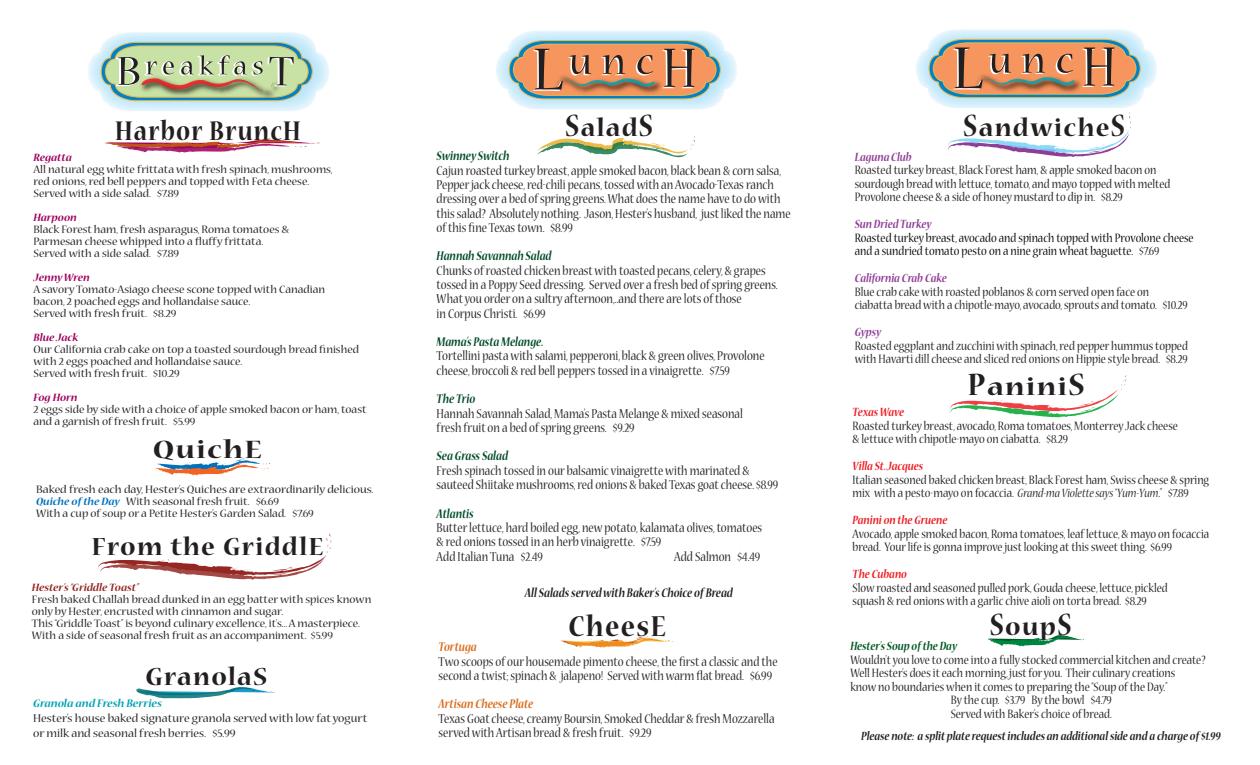
<style>
.page{position:relative;width:1260px;height:765px;background:#fff}
.page>*{position:absolute;margin:0;border:0;box-sizing:border-box;transform-origin:0 0}
.t1{font:700 32px "Nueva Std";letter-spacing:.05em;color:#231f20;scale:.89 1}
.t2{font:700 30px "Nueva Std";letter-spacing:.05em;color:#231f20;scale:.83 1}
.t3{font:700 27.88px "Nueva Std";letter-spacing:.05em;color:#231f20;scale:1.15 1}
.t4{font:700 27.5px "Nueva Std";letter-spacing:.05em;color:#231f20}
.t5{font:700 27.5px "Nueva Std";letter-spacing:.05em;color:#231f20;scale:1.15 1}
.t6{font:14.25px/14.2px "Nueva Std";color:#231f20;scale:.81 1}
.t7{font:italic 700 14.25px "Nueva Std";color:#004b28;scale:.81 1}
.t8{font:italic 700 14.25px "Nueva Std";color:#231f20;scale:.81 1}
.t9{font:italic 700 14.25px "Nueva Std";color:#d96c1b;scale:.81 1}
.t10{font:13.5px/13.5px "Nueva Std";color:#231f20;scale:.83 1}
.t11{font:13.5px/13.5px "Nueva Std";color:#050504;scale:.83 1}
.t12{font:italic 700 13.5px "Nueva Std";color:#231f20;scale:.83 1}
.t13{font:italic 700 13.5px "Nueva Std";color:#ee1d23;scale:.83 1}
.t14{font:italic 700 13.5px "Nueva Std";color:#8f3e97;scale:.83 1}
.t15{font:italic 700 13.5px "Nueva Std";color:#005824;scale:.83 1}
.t16{font:12.5px/15px "Nueva Std";color:#231f20}
.t17{font:italic 700 12.5px "Nueva Std";color:#00a3b3}
.t18{font:12px/12px "Nueva Std";color:#231f20}
.t19{font:12px/12px "Nueva Std";color:#231f20;scale:1.04 1}
.t20{font:italic 700 12px "Nueva Std";color:#9e015e}
.t21{font:italic 700 12px "Nueva Std";color:#942723}
.s1{font-weight:700;font-style:italic;color:#0072bc}
.s2{font-size:34.38px}
.s3{color:#231f20}
.s4{font-style:italic}
</style>
<div class="page">
<svg style="left:950px;top:375px;width:177px;height:42px"></svg>
<svg style="left:987px;top:633px;width:97px;height:14px"></svg>
<svg style="left:496px;top:31px;width:241px;height:79px;background:#c9b4a3"></svg>
<svg style="left:537px;top:136px;width:158px;height:21px"></svg>
<svg style="left:104px;top:138px;width:216px;height:15px"></svg>
<svg style="left:560px;top:636px;width:113px;height:12px"></svg>
<svg style="left:98px;top:533px;width:234px;height:47px"></svg>
<svg style="left:88px;top:32px;width:241px;height:79px;background:#bcd1bd"></svg>
<svg style="left:916px;top:29px;width:241px;height:128px"></svg>
<svg style="left:155px;top:458px;width:116px;height:17px"></svg>
<svg style="left:136px;top:687px;width:139px;height:11px"></svg>
<h2 class="t2" style="left:115px;top:117px;width:225px">Harbor BruncH</h2>
<p class="t20" style="left:34px;top:152px;width:40px">Regatta</p>
<p class="t18" style="left:34px;top:164px;width:301px">All natural egg white frittata with fresh spinach, mushrooms, red onions, red bell peppers and topped with Feta cheese.<br>Served with a side salad. $7.89</p>
<p class="t20" style="left:34px;top:212px;width:45px">Harpoon</p>
<p class="t18" style="left:34px;top:224px;width:257px">Black Forest ham, fresh asparagus, Roma tomatoes &amp;<br>Parmesan cheese whipped into a fluffy frittata.<br>Served with a side salad. $7.89</p>
<p class="t20" style="left:34px;top:272px;width:58px">Jenny Wren</p>
<p class="t18" style="left:34px;top:284px;width:293px">A savory Tomato-Asiago cheese scone topped with Canadian bacon, 2 poached eggs and hollandaise sauce.<br>Served with fresh fruit. $8.29</p>
<p class="t20" style="left:34px;top:332px;width:46px">Blue Jack</p>
<p class="t18" style="left:34px;top:344px;width:327px">Our California crab cake on top a toasted sourdough bread finished with 2 eggs poached and hollandaise sauce.<br>Served with fresh fruit. $10.29</p>
<p class="t20" style="left:34px;top:392px;width:45px">Fog Horn</p>
<p class="t18" style="left:34px;top:404px;width:335px">2 eggs side by side with a choice of apple smoked bacon or ham, toast and a garnish of fresh fruit. $5.99</p>
<h3 class="t3" style="left:153px;top:437px;width:96px">QuichE</h3>
<p class="t19" style="left:36px;top:484px;width:326px">Baked fresh each day, Hester’s Quiches are extraordinarily delicious.<br><span class="s1">Quiche of the Day</span> With seasonal fresh fruit. $6.69<br>With a cup of soup or a Petite Hester’s Garden Salad. $7.69</p>
<h3 class="t4" style="left:92px;top:534px;width:233px">From the GriddlE</h3>
<p class="t21" style="left:32px;top:582px;width:109px">Hester’s “Griddle Toast”</p>
<p class="t18" style="left:32px;top:594px;width:341px">Fresh baked Challah bread dunked in an egg batter with spices known only by Hester, encrusted with cinnamon and sugar.<br>This “Griddle Toast” is beyond culinary excellence, it's... A masterpiece.<br>With a side of seasonal fresh fruit as an accompaniment. $5.99</p>
<h3 class="t4" style="left:146px;top:664px;width:123px">GranolaS</h3>
<p class="t17" style="left:33px;top:698px;width:130px">Granola and Fresh Berries</p>
<p class="t16" style="left:33px;top:712px;width:336px">Hester’s house baked signature granola served with low fat yogurt or milk and seasonal fresh berries. $5.99</p>
<h3 class="t4" style="left:565px;top:115px;width:89px"><span class="s2">S</span>alad<span class="s2">S</span></h3>
<p class="t7" style="left:437px;top:150px;width:92px">Swinney Switch</p>
<p class="t6" style="left:437px;top:164px;width:439px">Cajun roasted turkey breast, apple smoked bacon, black bean &amp; corn salsa, Pepper jack cheese, red-chili pecans, tossed with an Avocado-Texas ranch dressing over a bed of spring greens. What does the name have to do with this salad? Absolutely nothing. Jason, Hester’s husband, just liked the name of this fine Texas town. $8.99</p>
<p class="t7" style="left:437px;top:250px;width:143px">Hannah Savannah Salad</p>
<p class="t6" style="left:437px;top:264px;width:423px">Chunks of roasted chicken breast with toasted pecans, celery, &amp; grapes tossed in a Poppy Seed dressing. Served over a fresh bed of spring greens.<br>What you order on a sultry afternoon,..and there are lots of those<br>in Corpus Christi. $6.99</p>
<p class="t7" style="left:437px;top:335px;width:133px">Mama’s Pasta Melange.</p>
<p class="t6" style="left:437px;top:350px;width:406px">Tortellini pasta with salami, pepperoni, black &amp; green olives, Provolone cheese, broccoli &amp; red bell peppers tossed in a vinaigrette. $7.59</p>
<p class="t7" style="left:437px;top:393px;width:49px">The Trio</p>
<p class="t6" style="left:437px;top:407px;width:380px">Hannah Savannah Salad, Mama’s Pasta Melange &amp; mixed seasonal fresh fruit on a bed of spring greens. $9.29</p>
<p class="t7" style="left:437px;top:450px;width:90px">Sea Grass Salad</p>
<p class="t6" style="left:437px;top:464px;width:423px">Fresh spinach tossed in our balsamic vinaigrette with marinated &amp; sauteed Shiitake mushrooms, red onions &amp; baked Texas goat cheese. $8.99</p>
<p class="t7" style="left:437px;top:507px;width:47px">Atlantis</p>
<p class="t6" style="left:437px;top:521px;width:404px">Butter lettuce, hard boiled egg, new potato, kalamata olives, tomatoes &amp; red onions tossed in an herb vinaigrette. $7.59<br>Add Italian Tuna $2.49</p>
<p class="t6" style="left:674px;top:550px;width:108px">Add Salmon $4.49</p>
<p class="t8" style="left:525px;top:586px;width:258px">All Salads served with Baker’s Choice of Bread</p>
<h1 class="t1" style="left:569px;top:611px;width:111px">CheesE</h1>
<p class="t9" style="left:439px;top:641px;width:49px">Tortuga</p>
<p class="t6" style="left:439px;top:655px;width:420px">Two scoops of our housemade pimento cheese, the first a classic and the second a twist; spinach &amp; jalapeno! Served with warm flat bread. $6.99</p>
<p class="t9" style="left:439px;top:698px;width:118px">Artisan Cheese Plate</p>
<p class="t6" style="left:439px;top:712px;width:416px">Texas Goat cheese, creamy Boursin, Smoked Cheddar &amp; fresh Mozzarella served with Artisan bread &amp; fresh fruit. $9.29</p>
<h3 class="t4" style="left:963px;top:115px;width:163px"><span class="s2">S</span>andwiche<span class="s2">S</span></h3>
<p class="t14" style="left:855px;top:151px;width:70px">Laguna Club</p>
<p class="t10" style="left:855px;top:164px;width:382px">Roasted turkey breast, Black Forest ham, &amp; apple smoked bacon on sourdough bread with lettuce, tomato, and mayo topped with melted<br>Provolone cheese &amp; a side of honey mustard to dip in. $8.29</p>
<p class="t14" style="left:855px;top:218px;width:94px">Sun Dried Turkey</p>
<p class="t11" style="left:855px;top:232px;width:410px">Roasted turkey breast, avocado and spinach topped with Provolone cheese and a sundried tomato pesto on a nine grain wheat baguette. <span class="s3">$7.69</span></p>
<p class="t14" style="left:855px;top:272px;width:112px">California Crab Cake</p>
<p class="t10" style="left:855px;top:286px;width:403px">Blue crab cake with roasted poblanos &amp; corn served open face on ciabatta bread with a chipotle-mayo, avocado, sprouts and tomato. $10.29</p>
<p class="t14" style="left:855px;top:326px;width:34px">Gypsy</p>
<p class="t10" style="left:855px;top:340px;width:403px">Roasted eggplant and zucchini with spinach, red pepper hummus topped with Havarti dill cheese and sliced red onions on Hippie style bread. $8.29</p>
<h3 class="t5" style="left:968px;top:374px;width:103px"><span class="s2">P</span>anini<span class="s2">S</span></h3>
<p class="t13" style="left:853px;top:406px;width:64px">Texas Wave</p>
<p class="t10" style="left:853px;top:419px;width:393px">Roasted turkey breast, avocado, Roma tomatoes, Monterrey Jack cheese &amp; lettuce with chipotle-mayo on ciabatta. $8.29</p>
<p class="t13" style="left:853px;top:460px;width:87px">Villa St. Jacques</p>
<p class="t10" style="left:853px;top:473px;width:431px">Italian seasoned baked chicken breast, Black Forest ham, Swiss cheese &amp; spring mix with a pesto-mayo on focaccia. <span class="s4">Grand-ma Violette says “Yum-Yum</span>.” $7.89</p>
<p class="t13" style="left:853px;top:514px;width:116px">Panini on the Gruene</p>
<p class="t10" style="left:853px;top:527px;width:431px">Avocado, apple smoked bacon, Roma tomatoes, leaf lettuce, &amp; mayo on focaccia bread. Your life is gonna improve just looking at this sweet thing. $6.99</p>
<p class="t13" style="left:853px;top:568px;width:67px">The Cubano</p>
<p class="t10" style="left:853px;top:581px;width:381px">Slow roasted and seasoned pulled pork, Gouda cheese, lettuce, pickled squash &amp; red onions with a garlic chive aioli on torta bread. $8.29</p>
<p class="t15" style="left:850px;top:640px;width:130px">Hester’s Soup of the Day</p>
<p class="t10" style="left:850px;top:654px;width:430px">Wouldn’t you love to come into a fully stocked commercial kitchen and create?</p>
<p class="t10" style="left:850px;top:667px;width:393px">Well Hester’s does it each morning, just for you. Their culinary creations</p>
<p class="t10" style="left:850px;top:681px;width:384px">know no boundaries when it comes to preparing the “Soup of the Day.”</p>
<p class="t10" style="left:951px;top:694px;width:196px">By the cup. $3.79 By the bowl $4.79</p>
<p class="t10" style="left:951px;top:708px;width:196px">Served with Baker’s choice of bread.</p>
<p class="t12" style="left:861px;top:730px;width:435px">Please note: a split plate request includes an additional side and a charge of $1.99</p>
<h3 class="t4" style="left:990px;top:614px;width:83px"><span class="s2">S</span>oup<span class="s2">S</span></h3>
</div>
